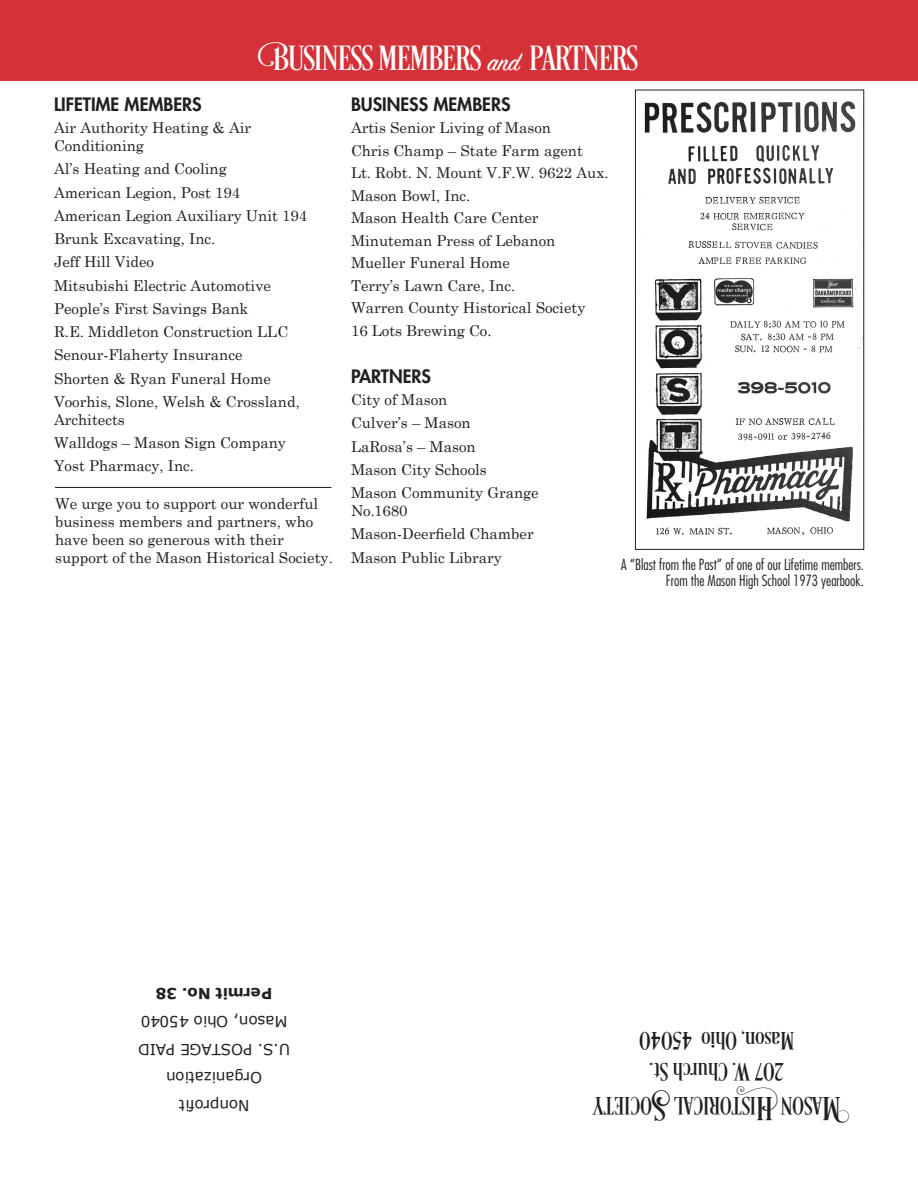
<style>
.page{position:relative;width:918px;height:1188px;background:#fff}
.page>*{position:absolute;margin:0;border:0;box-sizing:border-box;transform-origin:0 0}
.t1{font:36px "Desire Basic";color:#fff}
.t2{font:34.2px "Desire Uppercase 2";color:#231f20}
.t3{font:34.2px "Desire Uppercase 1";color:#231f20}
.Body_Copy{font:27px "Sign Painter House Script";color:#fff}
.t4{font:25.95px/31px "Desire Basic";letter-spacing:.025em;color:#231f20;text-align:center}
.subhead{font:800 18px "Futura";color:#231f20}
.t5{font:15.15px/28px "Verdana";letter-spacing:.005em;color:#231f20;text-align:center}
.Body_Copy-2{font:15px/18px "Century Schoolbook";color:#231f20}
.Byline{font:300 condensed 15px "Futura";color:#231f20}
.s1{font-family:"Desire Uppercase 1"}
.s2{font-weight:700}
.s3{font-family:"Desire Basic";font-size:25.95px}
</style>
<div class="page">
<div style="left:0;top:0;width:918px;height:81px;background:#d43238"></div>
<hr style="left:55px;top:487px;width:277px;height:1px;background:#231f20">
<img style="left:634px;top:97px;width:228px;height:443px">
<div style="left:635px;top:90px;width:229px;height:460px;border:1px solid #231f20"></div>
<p class="t1" style="left:258px;top:37px;width:224px"><span class="s1">B</span>USINESS MEMBERS</p>
<p class="Body_Copy" style="left:488px;top:45px;width:34px">and</p>
<p class="t1" style="left:530px;top:37px;width:109px">PARTNERS</p>
<p class="subhead" style="left:54px;top:93px;width:149px">LIFETIME MEMBERS</p>
<p class="Body_Copy-2" style="left:54px;top:118px;width:199px">Air Authority Heating &amp; Air<br>Conditioning</p>
<p class="Body_Copy-2" style="left:54px;top:160px;width:174px">Al’s Heating and Cooling</p>
<p class="Body_Copy-2" style="left:54px;top:183px;width:188px">American Legion, Post 194</p>
<p class="Body_Copy-2" style="left:54px;top:206px;width:255px">American Legion Auxiliary Unit 194</p>
<p class="Body_Copy-2" style="left:54px;top:229px;width:163px">Brunk Excavating, Inc.</p>
<p class="Body_Copy-2" style="left:54px;top:253px;width:102px">Jeff Hill Video</p>
<p class="Body_Copy-2" style="left:54px;top:276px;width:218px">Mitsubishi Electric Automotive</p>
<p class="Body_Copy-2" style="left:54px;top:299px;width:196px">People’s First Savings Bank</p>
<p class="Body_Copy-2" style="left:54px;top:322px;width:236px">R.E. Middleton Construction LLC</p>
<p class="Body_Copy-2" style="left:54px;top:346px;width:190px">Senour-Flaherty Insurance</p>
<p class="Body_Copy-2" style="left:54px;top:369px;width:218px">Shorten &amp; Ryan Funeral Home</p>
<p class="Body_Copy-2" style="left:54px;top:392px;width:247px">Voorhis, Slone, Welsh &amp; Crossland,<br>Architects</p>
<p class="Body_Copy-2" style="left:54px;top:433px;width:233px">Walldogs – Mason Sign Company</p>
<p class="Body_Copy-2" style="left:54px;top:457px;width:142px">Yost Pharmacy, Inc.</p>
<p class="Body_Copy-2" style="left:55px;top:494px;width:279px">We urge you to support our wonderful business members and partners, who have been so generous with their support of the Mason Historical Society.</p>
<p class="subhead" style="left:351px;top:93px;width:161px">BUSINESS MEMBERS</p>
<p class="Body_Copy-2" style="left:351px;top:118px;width:202px">Artis Senior Living of Mason</p>
<p class="Body_Copy-2" style="left:351px;top:141px;width:233px">Chris Champ – State Farm agent</p>
<p class="Body_Copy-2" style="left:351px;top:163px;width:259px">Lt. Robt. N. Mount V.F.W. 9622 Aux.</p>
<p class="Body_Copy-2" style="left:351px;top:186px;width:121px">Mason Bowl, Inc.</p>
<p class="Body_Copy-2" style="left:351px;top:208px;width:189px">Mason Health Care Center</p>
<p class="Body_Copy-2" style="left:351px;top:231px;width:206px">Minuteman Press of Lebanon</p>
<p class="Body_Copy-2" style="left:351px;top:253px;width:161px">Mueller Funeral Home</p>
<p class="Body_Copy-2" style="left:351px;top:276px;width:166px">Terry’s Lawn Care, Inc.</p>
<p class="Body_Copy-2" style="left:351px;top:298px;width:236px">Warren County Historical Society</p>
<p class="Body_Copy-2" style="left:351px;top:321px;width:142px">16 Lots Brewing Co.</p>
<p class="subhead" style="left:351px;top:365px;width:81px">PARTNERS</p>
<p class="Body_Copy-2" style="left:351px;top:390px;width:98px">City of Mason</p>
<p class="Body_Copy-2" style="left:351px;top:414px;width:121px">Culver’s – Mason</p>
<p class="Body_Copy-2" style="left:351px;top:437px;width:126px">LaRosa’s – Mason</p>
<p class="Body_Copy-2" style="left:351px;top:460px;width:137px">Mason City Schools</p>
<p class="Body_Copy-2" style="left:351px;top:483px;width:189px">Mason Community Grange<br>No. 1680</p>
<p class="Body_Copy-2" style="left:351px;top:525px;width:184px">Mason-Deerfield Chamber</p>
<p class="Body_Copy-2" style="left:351px;top:548px;width:152px">Mason Public Library</p>
<p class="Byline" style="left:621px;top:555px;width:244px">A “Blast from the Past” of one of our Lifetime members.</p>
<p class="Byline" style="left:666px;top:571px;width:200px">From the Mason High School 1973 yearbook.</p>
<p class="t5" style="left:290px;top:1120px;width:154px;rotate:-180deg">N o n p r o tif<br>O r g a n az i noi t<br>U S. . POS T A G E P A DI<br>Ma os n, Oh oi 45040<br><span class="s2">Pe mr ti No. 38</span></p>
<p class="t4" style="left:794px;top:1087px;width:156px;rotate:-180deg">207 W. Church St.<br>Mason, Ohio 45040</p>
<p class="t2" style="left:792px;top:1129px;width:62px;rotate:-180deg">H<span class="s3">N</span></p>
<p class="t4" style="left:822px;top:1121px;width:30px;rotate:-180deg">ASO</p>
<p class="t2" style="left:841px;top:1129px;width:19px;rotate:-180deg">M</p>
<p class="t4" style="left:652px;top:1121px;width:60px;rotate:-180deg">OCIETY</p>
<p class="t3" style="left:683px;top:1129px;width:33px;rotate:-180deg">S<span class="s3">L</span></p>
<p class="t4" style="left:756px;top:1121px;width:73px;rotate:-180deg">ISTORICA</p>
</div>
